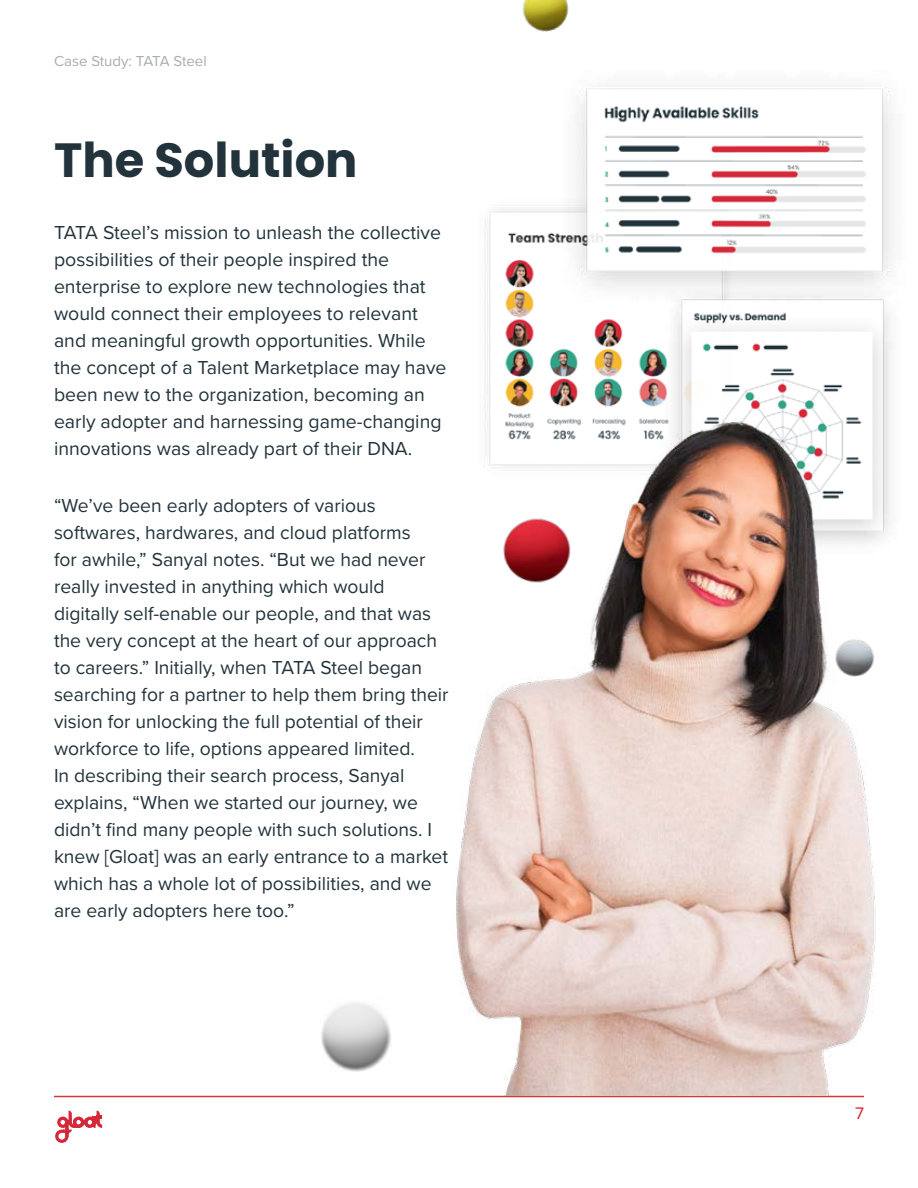
<style>
.page{position:relative;width:918px;height:1188px;background:#fff}
.page>*{position:absolute;margin:0;border:0;box-sizing:border-box;transform-origin:0 0}
.t1{font:700 48px "Poppins";color:#22333b}
.t2{font:19.5px/27px "Proxima Nova";color:#22333b}
.t3{font:17.4px "Proxima Nova";color:#d52839}
.t4{font:15px "Proxima Nova";color:#a7adb1}
</style>
<div class="page">
<hr style="left:54px;top:1096px;width:810px;height:1px;background:#d53839">
<svg style="left:55px;top:1111px;width:47px;height:32px"></svg>
<img style="left:484px;top:209px;width:176px;height:199px">
<img style="left:660px;top:311px;width:232px;height:225px">
<img style="left:553px;top:85px;width:339px;height:226px">
<img style="left:443px;top:408px;width:440px;height:688px">
<img style="left:829px;top:634px;width:54px;height:48px">
<img style="left:321px;top:1003px;width:70px;height:68px">
<img style="left:496px;top:508px;width:83px;height:85px">
<img style="left:522px;top:0;width:47px;height:32px">
<p class="t4" style="left:54px;top:50px;width:154px">Case Study: TATA Steel</p>
<h1 class="t1" style="left:54px;top:133px;width:305px">The Solution</h1>
<p class="t2" style="left:54px;top:218px;width:394px">TATA Steel s’ mission to unleash the collective possibilities of their people inspired the enterprise to explore new technologies that would connect their employees to relevant and meaningful growth opportunities. While the concept of a Talent Marketplace may have been new to the organization, becoming an early adopter and harnessing game-changing innovations was already part of their DNA.</p>
<p class="t2" style="left:54px;top:491px;width:396px">“We’ve been early adopters of various softwares, hardwares, and cloud platforms<br>for awhile” , Sanyal notes “. But we had never really invested in anything which would digitally self-enable our people, and that was the very concept at the heart of our approach to careers” . Initially, when TATA Steel began searching for a partner to help them bring their vision for unlocking the full potential of their workforce to life, options appeared limited.<br>In describing their search process, Sanyal explains “, When we started our journey, we didn t’ find many people with such solutions I. knew [Gloat] was an early entrance to a market which has a whole lot of possibilities, and we are early adopters here too“.</p>
<p class="t3" style="left:855px;top:1100px;width:10px">7</p>
</div>
